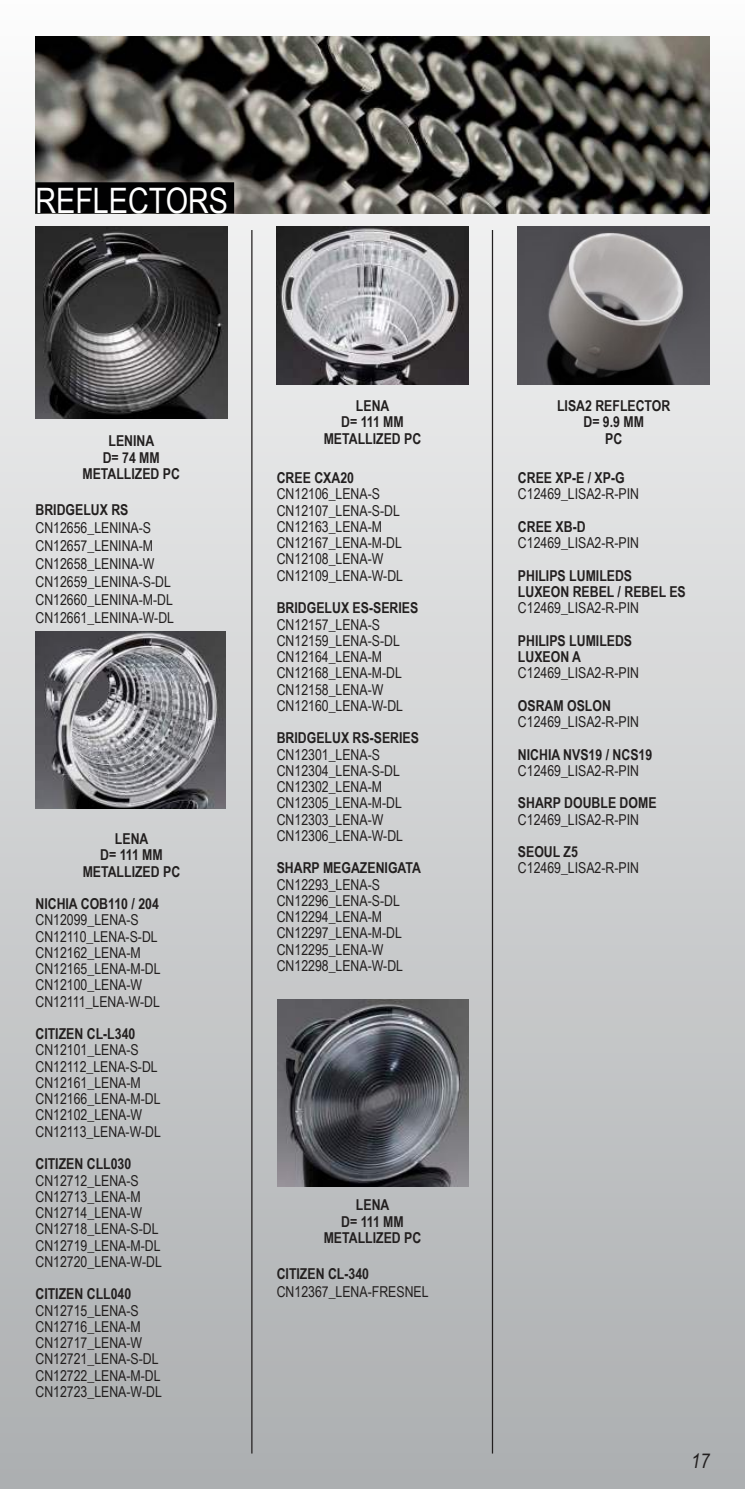
<style>
.page{position:relative;width:745px;height:1489px;background:#fff}
.page>*{position:absolute;margin:0;border:0;box-sizing:border-box;transform-origin:0 0}
.t1{font:35px "Arial Narrow";color:#fff}
.t2{font:italic 20px "Arial Narrow";color:#221f1f}
.t3{font:15px/16.2px "Arial Narrow";color:#221f1f}
.t4{font:700 15px/16.2px "Arial Narrow";color:#221f1f;text-align:center}
</style>
<div class="page">
<img style="left:0;top:36px;width:744px;height:1452px">
<img style="left:35px;top:631px;width:191px;height:177px">
<img style="left:35px;top:227px;width:192px;height:191px">
<img style="left:35px;top:36px;width:674px;height:177px">
<div style="left:35px;top:182px;width:199px;height:31px;background:#010102;border:3px solid #010102"></div>
<hr style="left:491px;top:230px;width:2px;height:1223px;background:#221f1f">
<hr style="left:251px;top:230px;width:1px;height:1223px;background:#221f1f">
<img style="left:276px;top:227px;width:192px;height:157px">
<img style="left:278px;top:999px;width:190px;height:187px">
<img style="left:517px;top:227px;width:192px;height:157px">
<h1 class="t1" style="left:35px;top:187px;width:194px">REFLECTORS</h1>
<p class="t4" style="left:82px;top:434px;width:99px">LENINA<br>D= 74 MM<br>METALLIZED PC</p>
<p class="t4" style="left:35px;top:503px;width:94px">BRIDGELUX RS</p>
<p class="t3" style="left:35px;top:520px;width:140px;line-height:18px">CN12656_LENINA-S<br>CN12657_LENINA-M<br>CN12658_LENINA-W<br>CN12659_LENINA-S-DL<br>CN12660_LENINA-M-DL<br>CN12661_LENINA-W-DL</p>
<p class="t4" style="left:83px;top:832px;width:99px">LENA<br>D= 111 MM<br>METALLIZED PC</p>
<p class="t4" style="left:35px;top:897px;width:125px">NICHIA COB110 / 204</p>
<p class="t3" style="left:35px;top:913px;width:127px">CN12099_LENA-S<br>CN12110_LENA-S-DL<br>CN12162_LENA-M<br>CN12165_LENA-M-DL<br>CN12100_LENA-W<br>CN12111_LENA-W-DL</p>
<p class="t4" style="left:35px;top:1027px;width:101px">CITIZEN CL-L340</p>
<p class="t3" style="left:35px;top:1043px;width:127px">CN12101_LENA-S<br>CN12112_LENA-S-DL<br>CN12161_LENA-M<br>CN12166_LENA-M-DL<br>CN12102_LENA-W<br>CN12113_LENA-W-DL</p>
<p class="t4" style="left:35px;top:1157px;width:97px">CITIZEN CLL030</p>
<p class="t3" style="left:35px;top:1173px;width:128px">CN12712_LENA-S<br>CN12713_LENA-M<br>CN12714_LENA-W<br>CN12718_LENA-S-DL<br>CN12719_LENA-M-DL<br>CN12720_LENA-W-DL</p>
<p class="t4" style="left:35px;top:1287px;width:97px">CITIZEN CLL040</p>
<p class="t3" style="left:35px;top:1303px;width:128px">CN12715_LENA-S<br>CN12716_LENA-M<br>CN12717_LENA-W<br>CN12721_LENA-S-DL<br>CN12722_LENA-M-DL<br>CN12723_LENA-W-DL</p>
<p class="t4" style="left:323px;top:399px;width:99px">LENA<br>D= 111 MM<br>METALLIZED PC</p>
<p class="t4" style="left:276px;top:471px;width:79px">CREE CXA20</p>
<p class="t3" style="left:276px;top:487px;width:128px">CN12106_LENA-S<br>CN12107_LENA-S-DL<br>CN12163_LENA-M<br>CN12167_LENA-M-DL<br>CN12108_LENA-W<br>CN12109_LENA-W-DL</p>
<p class="t4" style="left:276px;top:601px;width:143px">BRIDGELUX ES-SERIES</p>
<p class="t3" style="left:276px;top:617px;width:128px">CN12157_LENA-S<br>CN12159_LENA-S-DL<br>CN12164_LENA-M<br>CN12168_LENA-M-DL<br>CN12158_LENA-W<br>CN12160_LENA-W-DL</p>
<p class="t4" style="left:276px;top:731px;width:144px">BRIDGELUX RS-SERIES</p>
<p class="t3" style="left:276px;top:747px;width:128px">CN12301_LENA-S<br>CN12304_LENA-S-DL<br>CN12302_LENA-M<br>CN12305_LENA-M-DL<br>CN12303_LENA-W<br>CN12306_LENA-W-DL</p>
<p class="t4" style="left:276px;top:861px;width:146px">SHARP MEGAZENIGATA</p>
<p class="t3" style="left:276px;top:877px;width:128px">CN12293_LENA-S<br>CN12296_LENA-S-DL<br>CN12294_LENA-M<br>CN12297_LENA-M-DL<br>CN12295_LENA-W<br>CN12298_LENA-W-DL</p>
<p class="t4" style="left:323px;top:1198px;width:99px">LENA<br>D= 111 MM<br>METALLIZED PC</p>
<p class="t4" style="left:276px;top:1266px;width:94px">CITIZEN CL-340</p>
<p class="t3" style="left:276px;top:1284px;width:153px">CN12367_LENA-FRESNEL</p>
<p class="t4" style="left:556px;top:399px;width:115px">LISA2 REFLECTOR<br>D= 9.9 MM<br>PC</p>
<p class="t4" style="left:517px;top:471px;width:108px">CREE XP-E / XP-G</p>
<p class="t3" style="left:517px;top:487px;width:123px">C12469_LISA2-R-PIN</p>
<p class="t4" style="left:517px;top:520px;width:69px">CREE XB-D</p>
<p class="t3" style="left:517px;top:536px;width:123px">C12469_LISA2-R-PIN</p>
<p class="t4" style="left:517px;top:568px;width:169px;text-align:left">PHILIPS LUMILEDS<br>LUXEON REBEL / REBEL ES</p>
<p class="t3" style="left:517px;top:601px;width:123px">C12469_LISA2-R-PIN</p>
<p class="t4" style="left:517px;top:633px;width:116px;text-align:left">PHILIPS LUMILEDS<br>LUXEON A</p>
<p class="t3" style="left:517px;top:666px;width:123px">C12469_LISA2-R-PIN</p>
<p class="t4" style="left:517px;top:698px;width:94px">OSRAM OSLON</p>
<p class="t3" style="left:517px;top:715px;width:123px">C12469_LISA2-R-PIN</p>
<p class="t4" style="left:517px;top:747px;width:136px">NICHIA NVS19 / NCS19</p>
<p class="t3" style="left:517px;top:763px;width:123px">C12469_LISA2-R-PIN</p>
<p class="t4" style="left:517px;top:796px;width:140px">SHARP DOUBLE DOME</p>
<p class="t3" style="left:517px;top:812px;width:123px">C12469_LISA2-R-PIN</p>
<p class="t4" style="left:517px;top:845px;width:61px">SEOUL Z5</p>
<p class="t3" style="left:517px;top:861px;width:123px">C12469_LISA2-R-PIN</p>
<h2 class="t2" style="left:690px;top:1449px;width:20px">17</h2>
</div>
